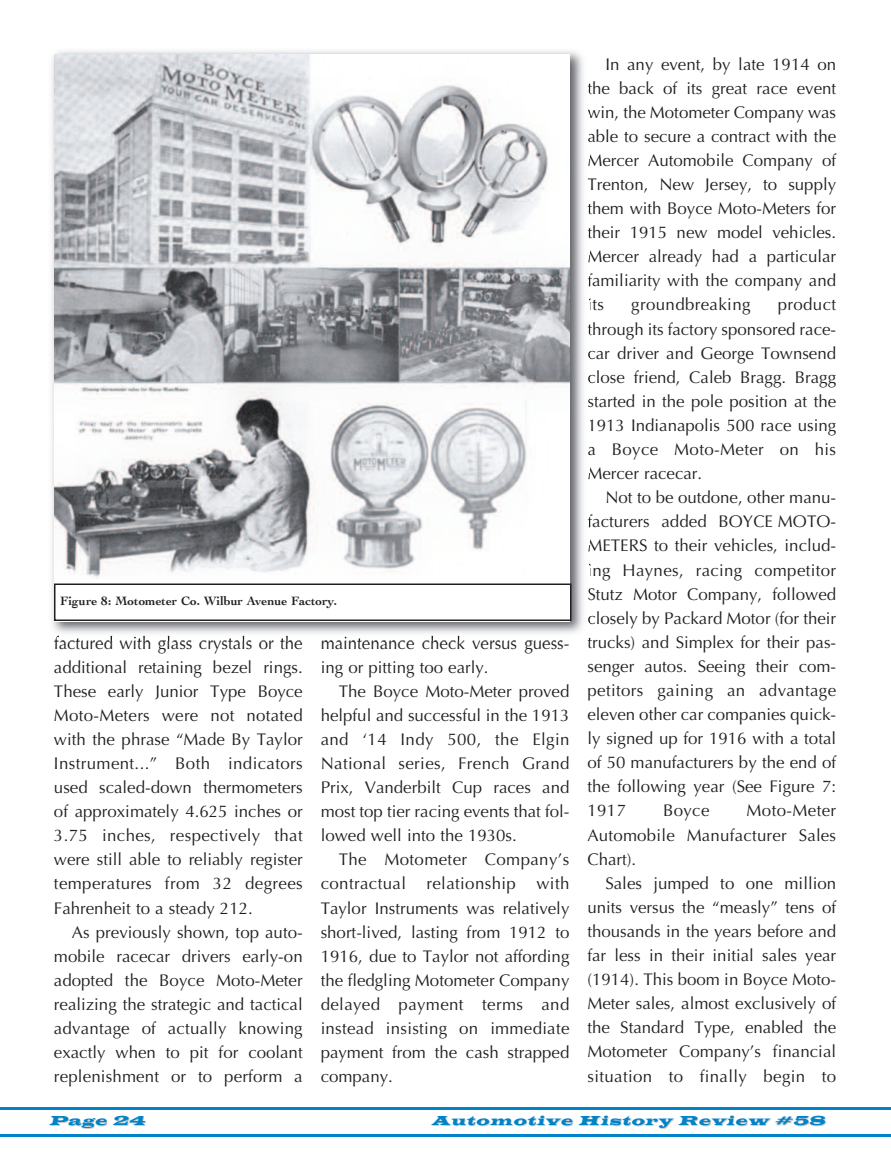
<style>
.page{position:relative;width:891px;height:1161px;background:#fff}
.page>*{position:absolute;margin:0;border:0;box-sizing:border-box;transform-origin:0 0}
.t1{font:16.8px/24.2px "Optima";color:#231f20;text-align:justify}
.t2{font:16.8px "Optima";letter-spacing:.02em;color:#231f20}
.t3{font:italic 13.5px "Latin Wide";letter-spacing:.05em;color:#0083c8}
.t4{font:700 12.75px "Cochin";color:#231f20}
</style>
<div class="page">
<svg style="left:0;top:1107px;width:891px;height:30px"></svg>
<img style="left:52px;top:51px;width:537px;height:590px">
<img style="left:54px;top:636px;width:34px;height:5px">
<img style="left:322px;top:637px;width:40px;height:4px">
<svg style="left:588px;top:323px;width:1px;height:12px"></svg>
<svg style="left:588px;top:588px;width:1px;height:12px"></svg>
<img style="left:54px;top:54px;width:516px;height:524px">
<div style="left:55px;top:584px;width:516px;height:36px;background:#fff"></div>
<div style="left:54px;top:584px;width:517px;height:37px;border:2px solid #231f20"></div>
<p class="t4" style="left:60px;top:592px;width:279px">Figure 8: Motometer Co. Wilbur Avenue Factory.</p>
<p class="t1" style="left:54px;top:631px;width:250px">factured with glass crystals or the additional retaining bezel rings.<br>These early Junior Type Boyce Moto-Meters were not notated with the phrase “Made By Taylor Instrument...” Both indicators used scaled-down thermometers of approximately 4.625 inches or 3.75 inches, respectively that were still able to reliably register temperatures from 32 degrees Fahrenheit to a steady 212.</p>
<p class="t1" style="left:54px;top:920px;width:250px;text-indent:18px">As previously shown, top auto&shy;mobile racecar drivers early-on adopted the Boyce Moto-Meter realizing the strategic and tactical advantage of actually knowing exactly when to pit for coolant replenishment or to perform a</p>
<p class="t1" style="left:321px;top:631px;width:250px">maintenance check versus guess&shy;ing or pitting too early.</p>
<p class="t1" style="left:321px;top:679px;width:250px;text-indent:18px">The Boyce Moto-Meter proved helpful and successful in the 1913 and ‘14 Indy 500, the Elgin National series, French Grand Prix, Vanderbilt Cup races and most top tier racing events that fol&shy;lowed well into the 1930s.</p>
<p class="t1" style="left:321px;top:848px;width:250px;text-indent:18px">The Motometer Company’s contractual relationship with Taylor Instruments was relatively short-lived, lasting from 1912 to 1916, due to Taylor not affording the fledgling Motometer Company delayed payment terms and instead insisting on immediate payment from the cash strapped company.</p>
<p class="t1" style="left:587px;top:52px;width:250px;text-indent:18px">In any event, by late 1914 on the back of its great race event win, the Motometer Company was able to secure a contract with the Mercer Automobile Company of Trenton, New Jersey, to supply them with Boyce Moto-Meters for their 1915 new model vehicles.<br>Mercer already had a particular familiarity with the company and its</p>
<p class="t1" style="left:587px;top:293px;width:250px;text-indent:190px">product through its factory sponsored race&shy;car driver and George Townsend close friend, Caleb Bragg. Bragg started in the pole position at the 1913 Indianapolis 500 race using a Boyce Moto-Meter on his Mercer racecar.</p>
<p class="t1" style="left:587px;top:486px;width:250px;text-indent:18px">Not to be outdone, other manu&shy;facturers added BOYCE MOTO-METERS to their vehicles, includ&shy;ing Haynes, racing competitor Stutz Motor Company, followed closely by Packard Motor (for their trucks) and Simplex for their pas&shy;senger autos. Seeing their com&shy;petitors gaining an advantage eleven other car companies quick&shy;ly signed up for 1916 with a total of 50 manufacturers by the end of the following year (See Figure 7:<br>1917</p>
<p class="t2" style="left:631px;top:295px;width:121px">groundbreaking</p>
<p class="t1" style="left:587px;top:799px;width:250px;text-indent:159px">Moto-Meter Automobile Manufacturer Sales Chart).</p>
<p class="t1" style="left:587px;top:871px;width:250px;text-indent:18px">Sales jumped to one million units versus the “measly” tens of thousands in the years before and far less in their initial sales year (1914). This boom in Boyce Moto-Meter sales, almost exclusively of the Standard Type, enabled the Motometer Company’s financial situation to finally begin to</p>
<p class="t1" style="left:663px;top:799px;width:48px">Boyce</p>
<p class="t3" style="left:49px;top:1113px;width:102px">Page 24</p>
<p class="t3" style="left:432px;top:1113px;width:399px">Automotive History Review #58</p>
</div>
